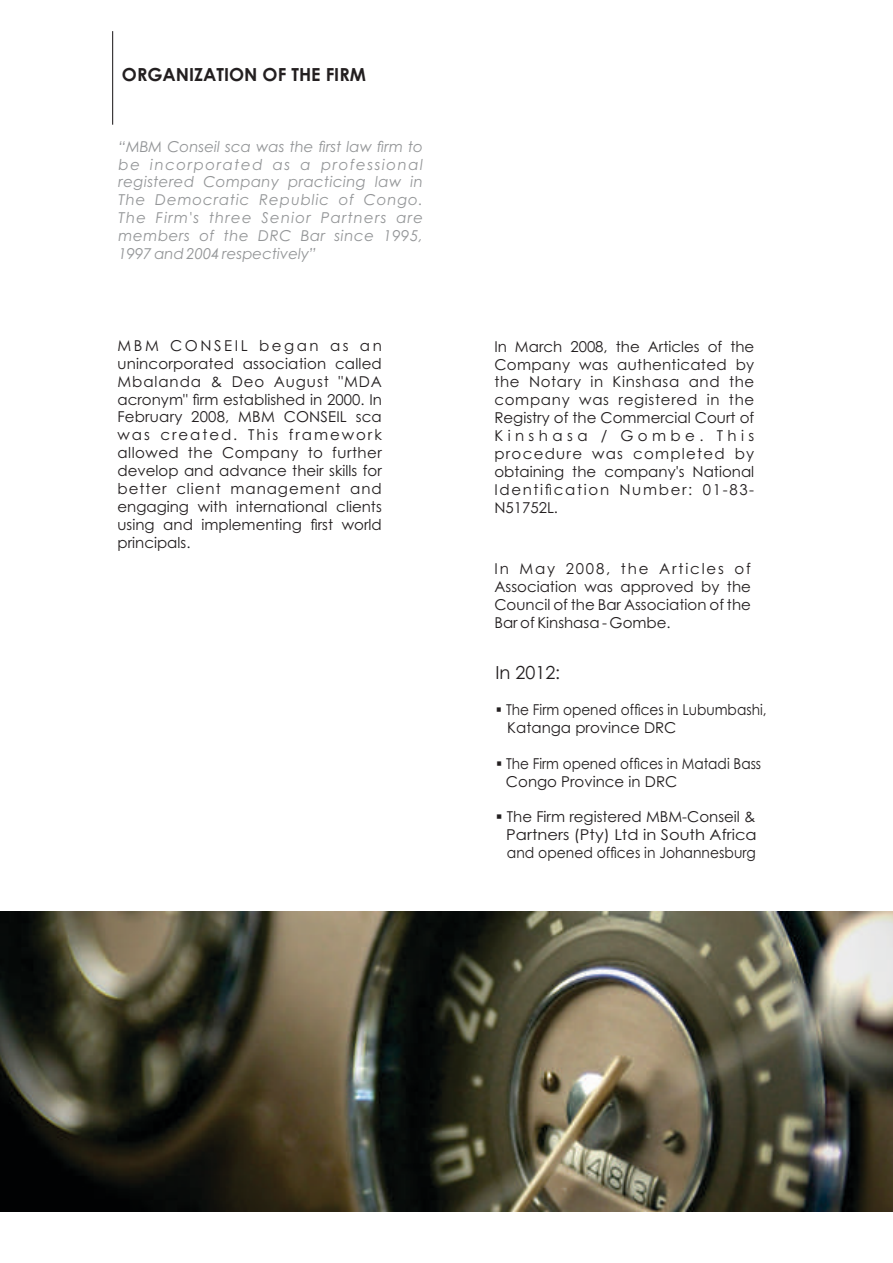
<style>
.page{position:relative;width:893px;height:1263px;background:#fff}
.page>*{position:absolute;margin:0;border:0;box-sizing:border-box;transform-origin:0 0}
.t1{font:700 18px "Century Gothic";color:#231f20}
.t2{font:18px "Century Gothic";color:#231f20}
.t3{font:15px/17.9px "Century Gothic";color:#231f20;text-align:justify}
.t4{font:italic 15px/17.9px "Century Gothic";letter-spacing:.035em;color:#949698;text-align:justify}
.t5{font:15px/17.9px "Century Gothic";color:#231f20;scale:.91 1}
</style>
<div class="page">
<hr style="left:112px;top:31px;width:1px;height:94px;background:#231f20">
<img style="left:0;top:911px;width:893px;height:300px">
<p class="t1" style="left:122px;top:68px;width:246px">ORGANIZATION OF THE FIRM</p>
<p class="t4" style="left:119px;top:139px;width:306px">“MBM Conseil sca was the first law firm to be incorporated as a professional registered Company practicing law in The Democratic Republic of Congo.<br>The Firm's three Senior Partners are members of the DRC Bar since 1995, 1997 and 2004 respectively”</p>
<p class="t3" style="left:117px;top:338px;width:266px">MBM CONSEIL began as an unincorporated association called Mbalanda &amp; Deo August "MDA acronym" firm established in 2000. In February 2008, MBM CONSEIL sca was created. This framework allowed the Company to further develop and advance their skills for better client management and engaging with international clients using and implementing first world principals.</p>
<p class="t3" style="left:494px;top:339px;width:261px">In March 2008, the Articles of the Company was authenticated by the Notary in Kinshasa and the company was registered in the Registry of the Commercial Court of Kinshasa / Gombe. This procedure was completed by obtaining the company's National Identification Number: 01-83- N51752L.</p>
<p class="t3" style="left:494px;top:561px;width:258px">In May 2008, the Articles of Association was approved by the Council of the Bar Association of the Bar of Kinshasa - Gombe.</p>
<p class="t2" style="left:495px;top:665px;width:66px">In 2012:</p>
<p class="t5" style="left:507px;top:702px;width:286px;text-indent:-11px">▪ The Firm opened offices in Lubumbashi,<br>Katanga province DRC</p>
<p class="t5" style="left:506px;top:756px;width:282px;text-indent:-10px">▪ The Firm opened offices in Matadi Bass<br>Congo Province in DRC</p>
<p class="t3" style="left:506px;top:809px;width:252px;text-indent:-10px">▪ The Firm registered MBM-Conseil &amp; Partners (Pty) Ltd in South Africa and opened offices in Johannesburg</p>
</div>
